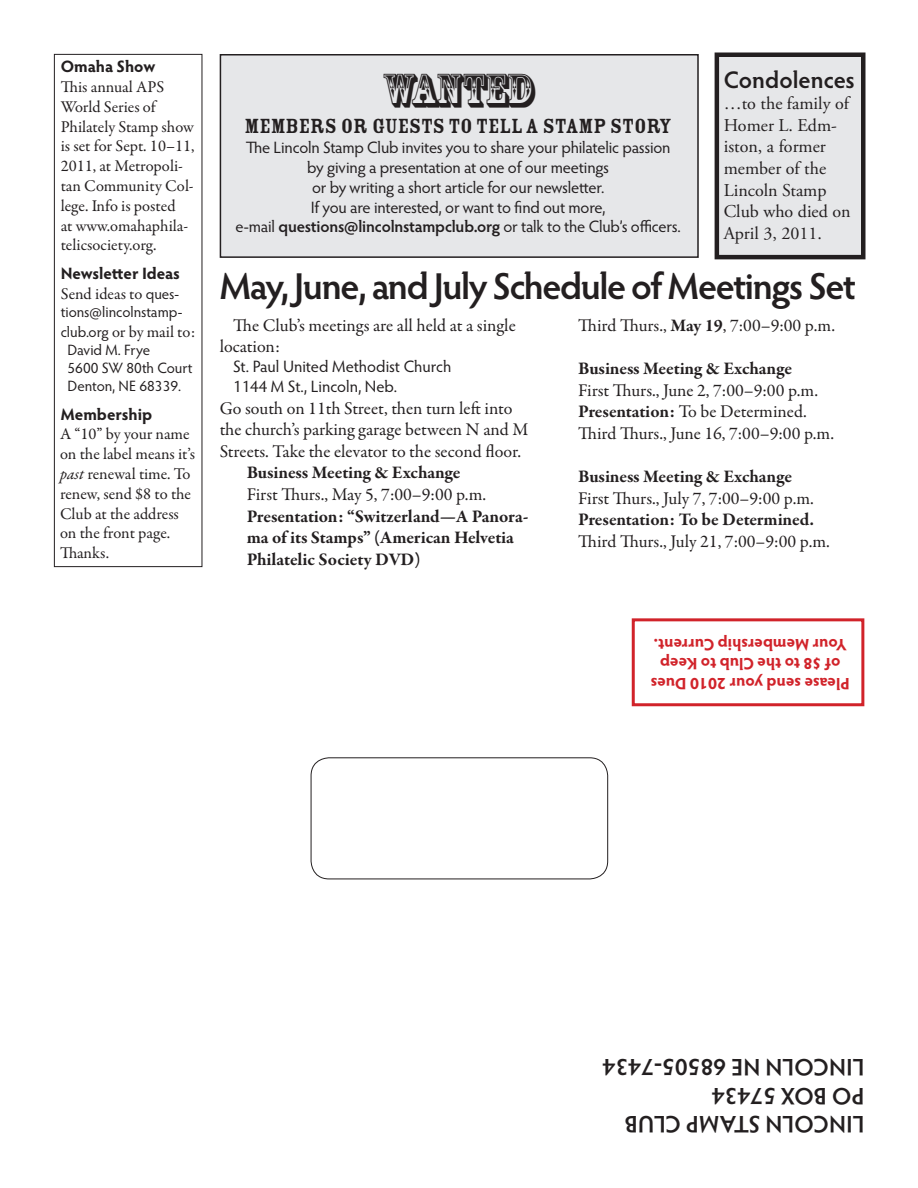
<style>
.page{position:relative;width:918px;height:1188px;background:#fff}
.page>*{position:absolute;margin:0;border:0;box-sizing:border-box;transform-origin:0 0}
.t1{font:45px "Rosewood Std";letter-spacing:-.03em;color:#231f20}
.t2{font:600 37.5px "Hypatia Sans Pro";letter-spacing:-.04em;color:#231f20}
.t3{font:600 24px/28.8px "Hypatia Sans Pro";color:#231f20}
.t4{font:22.5px "Rosewood Std Fill";letter-spacing:-.01em;color:#231f20}
.t5{font:18px/21.6px "Garamond Premr Pro";letter-spacing:-.005em;color:#231f20}
.t6{font:700 18px/21.6px "Garamond Premr Pro";letter-spacing:-.005em;color:#231f20}
.t7{font:18px/21.6px "Adobe Garamond Pro";color:#231f20}
.t8{font:16.5px/19.8px "Garamond Premr Pro";color:#231f20}
.t9{font:16.5px/19.8px "Hypatia Sans Pro";letter-spacing:-.01em;color:#231f20}
.t10{font:700 16.5px/19.8px "Hypatia Sans Pro";color:#d1232a;text-align:center}
.t11{font:700 16.5px "Hypatia Sans Pro";color:#231f20}
.t12{font:15px/18px "Hypatia Sans Pro";color:#231f20}
.s1{font-family:"Hypatia Sans Pro";font-size:15px}
.s2{font-style:italic}
.s3{font-weight:600}
.s4{font-weight:700}
</style>
<div class="page">
<div style="left:54px;top:54px;width:148px;height:513px;border:1px solid #231f20"></div>
<div style="left:220px;top:55px;width:478px;height:202px;background:#e6e7e9"></div>
<div style="left:220px;top:54px;width:479px;height:204px;border:2px solid #231f20"></div>
<div style="left:311px;top:758px;width:297px;height:121px;border:1px solid #231f20;border-radius:18px"></div>
<div style="left:717px;top:55px;width:146px;height:202px;background:#e6e7e9"></div>
<div style="left:715px;top:52px;width:151px;height:207px;border:4px solid #231f20"></div>
<div style="left:632px;top:618px;width:232px;height:88px;border:3px solid #d1232a"></div>
<p class="t11" style="left:61px;top:55px;width:96px">Omaha Show</p>
<p class="t8" style="left:61px;top:77px;width:135px">This annual APS<br>World Series of<br>Philately Stamp show is set for Sept. 10–11,<br>2011, at Metropoli&shy;tan Community Col&shy;lege. Info is posted<br>at www.omahaphila&shy;telicsociety.org.</p>
<p class="t11" style="left:61px;top:262px;width:121px">Newsletter Ideas</p>
<p class="t8" style="left:61px;top:284px;width:120px">Send ideas to <span class="s1">ques-</span></p>
<p class="t12" style="left:61px;top:302px;width:123px">tions@lincolnstamp-</p>
<p class="t8" style="left:61px;top:322px;width:136px"><span class="s1">club.org</span> or by mail to:</p>
<p class="t12" style="left:68px;top:340px;width:127px">David M. Frye<br>5600 SW 80th Court<br>Denton, NE 68339.</p>
<p class="t11" style="left:61px;top:402px;width:93px">Membership</p>
<p class="t8" style="left:60px;top:425px;width:137px">A “10” by your name on the label means it’s <span class="s2">past</span> renewal time. To renew, send $8 to the<br>Club at the address on the front page.<br>Thanks.</p>
<h1 class="t1" style="left:382px;top:64px;width:153px">WANTED</h1>
<p class="t4" style="left:245px;top:114px;width:429px">MEMBERS OR GUESTS TO TELL A STAMP STORY</p>
<p class="t9" style="left:236px;top:137px;width:447px;text-align:center">The Lincoln Stamp Club invites you to share your philatelic passion by giving a presentation at one of our meetings<br>or by writing a short article for our newsletter.<br>If you are interested, or want to find out more,<br>e-mail <span class="s3">questions@lincolnstampclub.org</span> or talk to the Club’s officers.</p>
<h3 class="t3" style="left:724px;top:64px;width:133px">Condolences</h3>
<p class="t7" style="left:724px;top:93px;width:128px">…to the family of<br>Homer L. Edm&shy;iston, a former member of the<br>Lincoln Stamp<br>Club who died on<br>April 3, 2011.</p>
<h2 class="t2" style="left:220px;top:260px;width:638px">May, June, and July Schedule of Meetings Set</h2>
<p class="t5" style="left:220px;top:315px;width:298px;text-indent:14px">The Club’s meetings are all held at a single location:</p>
<p class="t9" style="left:233px;top:356px;width:220px">St. Paul United Methodist Church<br>1144 M St., Lincoln, Neb.</p>
<p class="t5" style="left:220px;top:398px;width:310px">Go south on 11th Street, then turn left into the church’s parking garage between N and M<br>Streets. Take the elevator to the second floor.</p>
<p class="t6" style="left:247px;top:462px;width:215px">Business Meeting &amp; Exchange</p>
<p class="t5" style="left:247px;top:484px;width:241px">First Thurs., May 5, 7:00–9:00 p.m.</p>
<p class="t6" style="left:247px;top:505px;width:284px">Presentation: “Switzerland—A Panora&shy;ma of its Stamps” (American Helvetia<br>Philatelic Society DVD)</p>
<p class="t5" style="left:578px;top:315px;width:258px">Third Thurs., <span class="s4">May 19</span>, 7:00–9:00 p.m.</p>
<p class="t6" style="left:578px;top:358px;width:215px">Business Meeting &amp; Exchange</p>
<p class="t5" style="left:578px;top:380px;width:257px">First Thurs., June 2, 7:00–9:00 p.m.<br><span class="s4">Presentation:</span> To be Determined.<br>Third Thurs., June 16, 7:00–9:00 p.m.</p>
<p class="t6" style="left:578px;top:466px;width:215px">Business Meeting &amp; Exchange</p>
<p class="t5" style="left:578px;top:488px;width:237px">First Thurs., July 7, 7:00–9:00 p.m.</p>
<p class="t6" style="left:578px;top:509px;width:237px">Presentation: To be Determined.</p>
<p class="t5" style="left:578px;top:531px;width:253px">Third Thurs., July 21, 7:00–9:00 p.m.</p>
<p class="t10" style="left:850px;top:695px;width:201px;rotate:-180deg">Please send your 2010 Dues of $8 to the Club to Keep<br>Your Membership Current.</p>
<h3 class="t3" style="left:864px;top:1140px;width:263px;rotate:-180deg">LINCOLN STAMP CLUB<br>PO BOX 57434<br>LINCOLN NE 68505-7434</h3>
</div>
